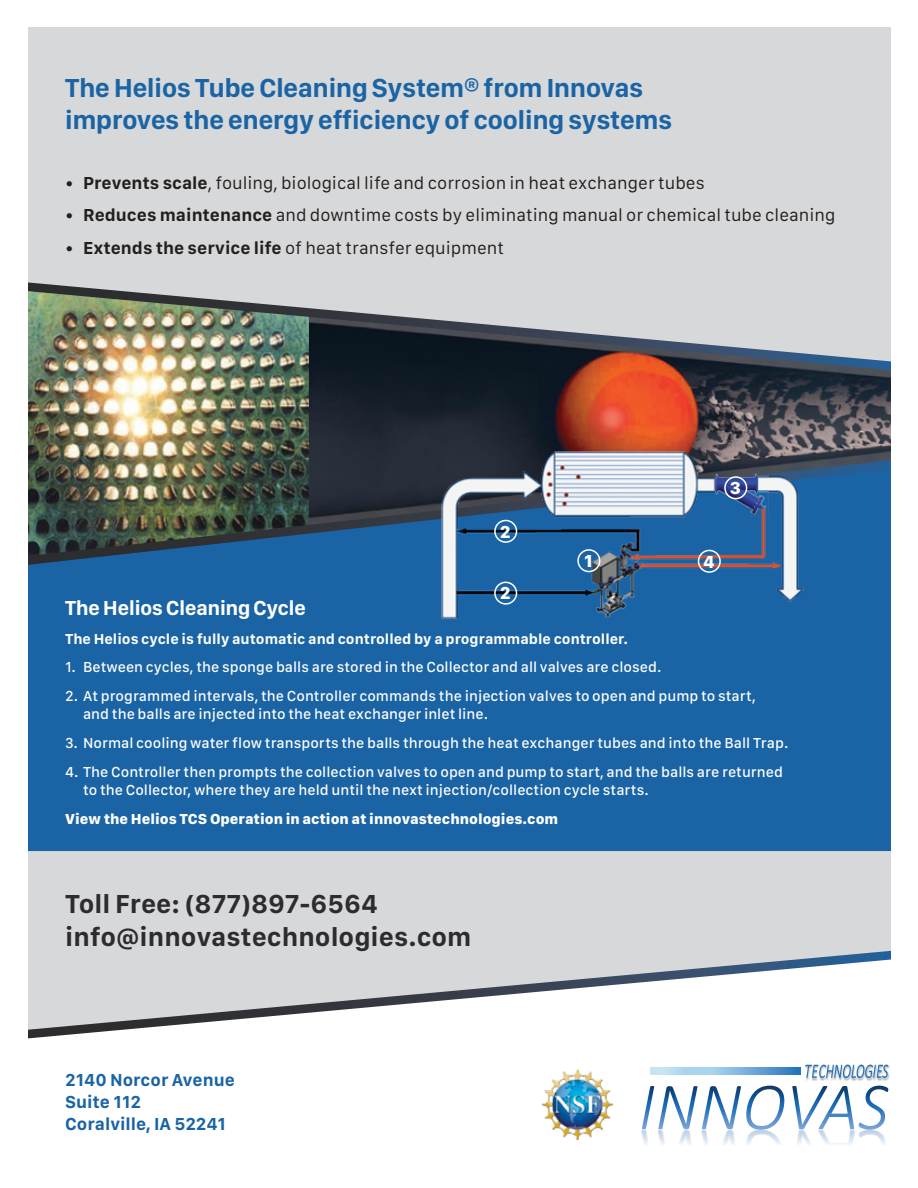
<style>
.page{position:relative;width:918px;height:1188px;background:#fff}
.page>*{position:absolute;margin:0;border:0;box-sizing:border-box;transform-origin:0 0}
.t1{font:700 27px/32.4px "San Francisco Display";color:#1a64a5}
.t2{font:700 27px/32.4px "San Francisco Text";color:#2c2c2f}
.t3{font:700 21px "San Francisco Display";color:#fff}
.t4{font:18px "San Francisco Text";color:#231f20}
.t5{font:700 18px/21.6px "San Francisco Text";color:#1a64a5}
.t6{font:800 18px "San Francisco Text";color:#fff}
.t7{font:500 15px/18px "San Francisco Text";color:#fff}
.t8{font:700 15px "San Francisco Text";color:#fff}
.t9{font:800 15px "San Francisco Text";color:#fff}
.s1{font-weight:700}
</style>
<div class="page">
<div style="left:28px;top:27px;width:863px;height:918px;background:#d7d8d9"></div>
<svg style="left:28px;top:945px;width:863px;height:94px"></svg>
<div style="left:28px;top:572px;width:863px;height:279px;background:#1a64a5"></div>
<img style="left:309px;top:378px;width:582px;height:74px">
<img style="left:28px;top:378px;width:281px;height:74px">
<img style="left:28px;top:452px;width:863px;height:120px">
<img style="left:28px;top:275px;width:863px;height:103px">
<img style="left:387px;top:438px;width:461px;height:194px">
<div style="left:577px;top:549px;width:23px;height:23px;border:2px solid #fff;border-radius:50%"></div>
<div style="left:494px;top:582px;width:23px;height:23px;border:2px solid #fff;border-radius:50%"></div>
<div style="left:494px;top:520px;width:23px;height:23px;border:2px solid #fff;border-radius:50%"></div>
<div style="left:724px;top:476px;width:23px;height:23px;border:2px solid #fff;border-radius:50%"></div>
<div style="left:698px;top:550px;width:23px;height:23px;border:2px solid #fff;border-radius:50%"></div>
<svg style="left:651px;top:1067px;width:150px;height:8px"></svg>
<img style="left:805px;top:1064px;width:85px;height:17px">
<svg style="left:805px;top:1065px;width:83px;height:13px"></svg>
<img style="left:641px;top:1129px;width:245px;height:16px">
<svg style="left:746px;top:1086px;width:142px;height:44px"></svg>
<img style="left:542px;top:1069px;width:71px;height:71px">
<h1 class="t1" style="left:65px;top:71px;width:608px">The Helios Tube Cleaning System® from Innovas improves the energy efficiency of cooling systems</h1>
<p class="t4" style="left:65px;top:171px;width:641px">• <span class="s1">Prevents scale</span>, fouling, biological life and corrosion in heat exchanger tubes</p>
<p class="t4" style="left:65px;top:204px;width:772px">• <span class="s1">Reduces maintenance</span> and downtime costs by eliminating manual or chemical tube cleaning</p>
<p class="t4" style="left:65px;top:236px;width:440px">• <span class="s1">Extends the service life</span> of heat transfer equipment</p>
<p class="t6" style="left:500px;top:520px;width:12px">2</p>
<p class="t6" style="left:584px;top:549px;width:10px">1</p>
<p class="t6" style="left:730px;top:476px;width:13px">3</p>
<p class="t6" style="left:703px;top:550px;width:13px">4</p>
<p class="t6" style="left:500px;top:582px;width:12px">2</p>
<h2 class="t3" style="left:65px;top:594px;width:242px">The Helios Cleaning Cycle</h2>
<p class="t8" style="left:65px;top:629px;width:565px">The Helios cycle is fully automatic and controlled by a programmable controller.</p>
<p class="t7" style="left:65px;top:658px;width:598px">1. Between cycles, the sponge balls are stored in the Collector and all valves are closed.</p>
<p class="t7" style="left:83px;top:687px;width:674px;text-indent:-18px">2. At programmed intervals, the Controller commands the injection valves to open and pump to start, and the balls are injected into the heat exchanger inlet line.</p>
<p class="t7" style="left:65px;top:733px;width:725px">3. Normal cooling water flow transports the balls through the heat exchanger tubes and into the Ball Trap.</p>
<p class="t7" style="left:83px;top:762px;width:702px;text-indent:-18px">4. The Controller then prompts the collection valves to open and pump to start, and the balls are returned to the Collector, where they are held until the next injection/collection cycle starts.</p>
<p class="t9" style="left:65px;top:809px;width:495px">View the Helios TCS Operation in action at innovastechnologies.com</p>
<h1 class="t2" style="left:65px;top:887px;width:408px">Toll Free: (877)897-6564 info@innovastechnologies.com</h1>
<p class="t5" style="left:65px;top:1069px;width:171px">2140 Norcor Avenue<br>Suite 112<br>Coralville, IA 52241</p>
</div>
